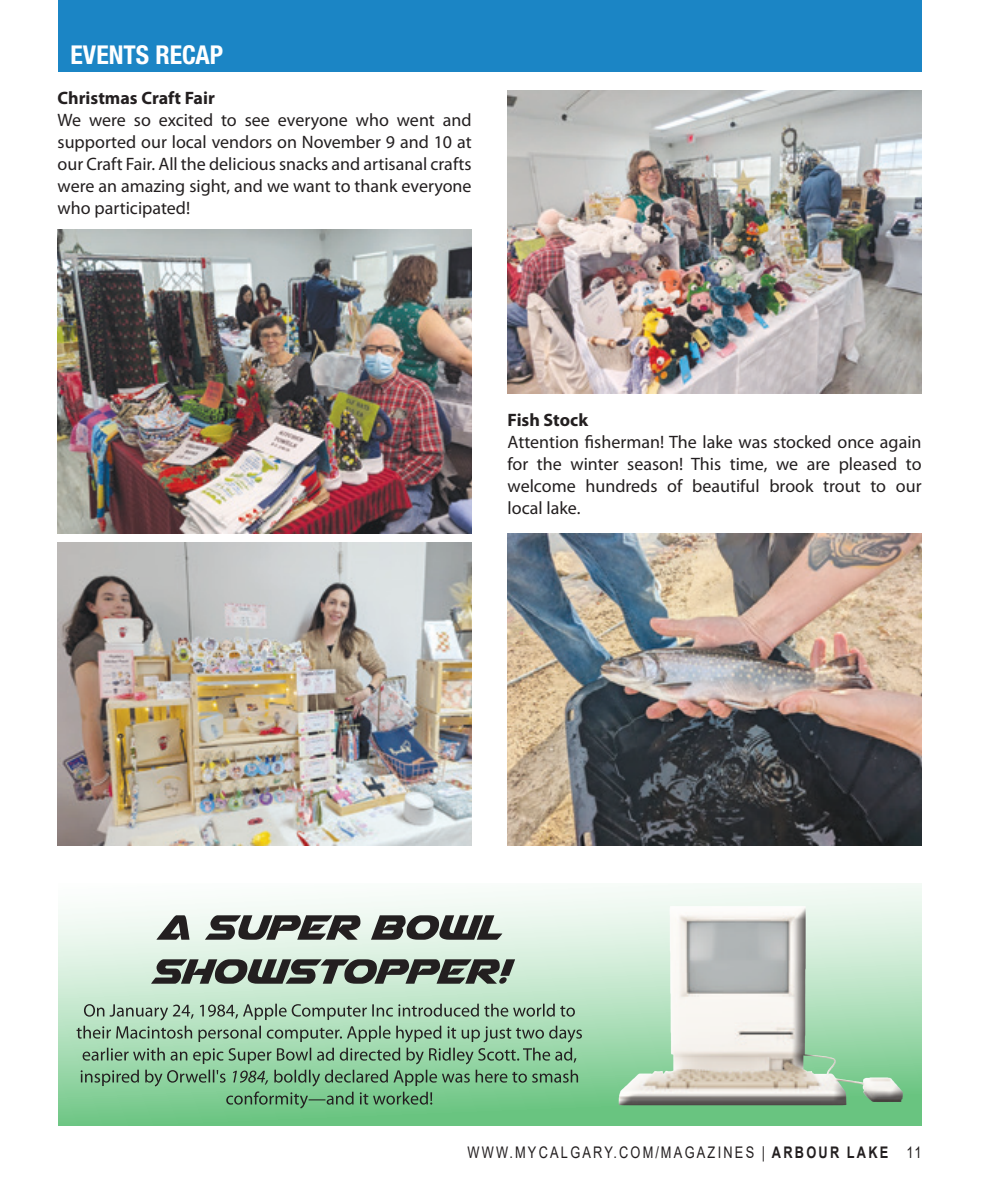
<style>
.page{position:relative;width:990px;height:1188px;background:#fff}
.page>*{position:absolute;margin:0;border:0;box-sizing:border-box;transform-origin:0 0}
.t1{font:700 condensed 26px "Helvetica Neue LT Std";color:#fff}
.Body_text{font:18px/22px "Myriad Pro";color:#231f20;text-align:justify}
.Body_text-2{font:700 18px "Myriad Pro";color:#231f20}
.t2{font:16px "Arial";letter-spacing:.175em;color:#231f20;scale:.8 1}
.s1{font-weight:700}
</style>
<div class="page">
<div style="left:58px;top:0;width:864px;height:72px;background:#1b85c5"></div>
<img style="left:508px;top:533px;width:414px;height:313px">
<img style="left:58px;top:229px;width:414px;height:304px">
<img style="left:58px;top:542px;width:414px;height:304px">
<img style="left:508px;top:90px;width:414px;height:304px">
<svg style="left:58px;top:884px;width:864px;height:242px"></svg>
<svg style="left:151px;top:959px;width:364px;height:25px;background:#666d66"></svg>
<svg style="left:157px;top:915px;width:345px;height:25px;background:#767975"></svg>
<div style="left:614px;top:899px;width:294px;height:210px;background:#231f20;opacity:.75"></div>
<svg style="left:81px;top:1070px;width:497px;height:38px;background:#75b685"></svg>
<svg style="left:83px;top:1048px;width:493px;height:16px;background:#82b08d"></svg>
<svg style="left:77px;top:1026px;width:505px;height:16px;background:#8eb598"></svg>
<svg style="left:84px;top:1004px;width:491px;height:16px;background:#9bbba3"></svg>
<p class="t1" style="left:71px;top:39px;width:154px">EVENTS RECAP</p>
<p class="Body_text-2" style="left:58px;top:86px;width:159px">Christmas Craft Fair</p>
<p class="Body_text" style="left:58px;top:108px;width:416px">We were so excited to see everyone who went and supported our local vendors on November 9 and 10 at our Craft Fair. All the delicious snacks and artisanal crafts were an amazing sight, and we want to thank everyone who participated!</p>
<p class="Body_text-2" style="left:508px;top:408px;width:82px">Fish Stock</p>
<p class="Body_text" style="left:508px;top:431px;width:415px">Attention fisherman! The lake was stocked once again for the winter season! This time, we are pleased to welcome hundreds of beautiful brook trout to our local lake.</p>
<p class="t2" style="left:467px;top:1141px;width:569px">WWW.MYCALGARY.COM/MAGAZINES | <span class="s1">ARBOUR LAKE</span> 11</p>
</div>
